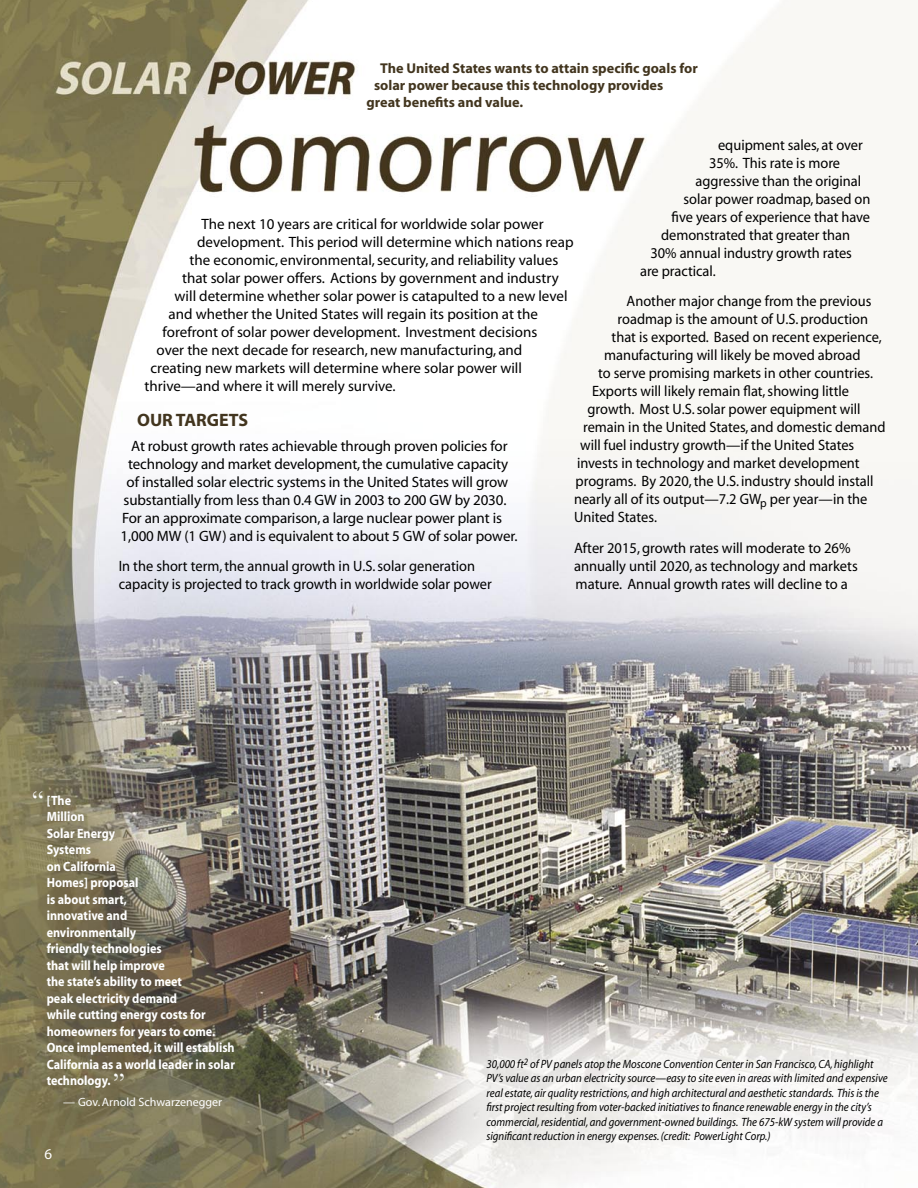
<style>
.page{position:relative;width:918px;height:1188px;background:#fff}
.page>*{position:absolute;margin:0;border:0;box-sizing:border-box;transform-origin:0 0}
.subheads{font:27px "Baskerville";color:#fff}
.bodycopy{font:700 18px "Myriad";color:#42351e}
.bodycopy-2{font:15px/18px "Myriad";color:#000}
.bodycopy-3{font:15px/18px "Myriad";color:#000;scale:.96 1}
.subheads-2{font:15px "Myriad";color:#fff}
.feature_statement{font:700 14.25px "Myriad";color:#42351e}
.sidebar_bodycopy{font:700 13.5px/16.5px "Myriad";color:#fff;scale:.9 1}
.captions{font:italic 12px/14.4px "Myriad";color:#000;scale:.9 1}
.sidebar_credit{font:12px "Myriad";color:#fff}
</style>
<div class="page">
<img style="left:0;top:0;width:918px;height:1188px">
<p class="feature_statement" style="left:380px;top:61px;width:319px">The United States wants to attain specific goals for</p>
<p class="feature_statement" style="left:374px;top:78px;width:291px">solar power because this technology provides</p>
<p class="feature_statement" style="left:367px;top:95px;width:158px">great benefits and value.</p>
<p class="bodycopy-3" style="left:718px;top:136px;width:152px">equipment sales, at over</p>
<p class="bodycopy-3" style="left:709px;top:154px;width:138px">35%. This rate is more</p>
<p class="bodycopy-3" style="left:696px;top:172px;width:174px">aggressive than the original</p>
<p class="bodycopy-3" style="left:684px;top:190px;width:196px">solar power roadmap, based on</p>
<p class="bodycopy-3" style="left:672px;top:208px;width:208px">five years of experience that have</p>
<p class="bodycopy-3" style="left:661px;top:226px;width:198px">demonstrated that greater than</p>
<p class="bodycopy-3" style="left:651px;top:244px;width:211px">30% annual industry growth rates</p>
<p class="bodycopy-3" style="left:640px;top:262px;width:80px">are practical.</p>
<p class="bodycopy-3" style="left:627px;top:293px;width:257px">Another major change from the previous</p>
<p class="bodycopy-3" style="left:618px;top:311px;width:262px">roadmap is the amount of U.S. production</p>
<p class="bodycopy-3" style="left:612px;top:329px;width:283px">that is exported. Based on recent experience,</p>
<p class="bodycopy-3" style="left:604px;top:347px;width:269px">manufacturing will likely be moved abroad</p>
<p class="bodycopy-3" style="left:598px;top:365px;width:288px">to serve promising markets in other countries.</p>
<p class="bodycopy-3" style="left:592px;top:383px;width:269px">Exports will likely remain flat, showing little</p>
<p class="bodycopy-3" style="left:588px;top:401px;width:286px">growth. Most U.S. solar power equipment will</p>
<p class="bodycopy-3" style="left:583px;top:419px;width:317px">remain in the United States, and domestic demand</p>
<p class="bodycopy-3" style="left:580px;top:437px;width:287px">will fuel industry growth—if the United States</p>
<p class="bodycopy-3" style="left:577px;top:455px;width:296px">invests in technology and market development</p>
<p class="bodycopy-3" style="left:576px;top:473px;width:312px">programs. By 2020, the U.S. industry should install</p>
<p class="bodycopy-3" style="left:574px;top:491px;width:307px">nearly all of its output—7.2 GW<sub>p</sub> per year—in the</p>
<p class="bodycopy-3" style="left:574px;top:509px;width:88px">United States.</p>
<p class="bodycopy-2" style="left:574px;top:539px;width:285px">After 2015, growth rates will moderate to 26% annually until 2020, as technology and markets mature. Annual growth rates will decline to a</p>
<p class="bodycopy-2" style="left:202px;top:215px;width:344px">The next 10 years are critical for worldwide solar power</p>
<p class="bodycopy-2" style="left:197px;top:233px;width:378px">development. This period will determine which nations reap</p>
<p class="bodycopy-2" style="left:190px;top:251px;width:370px">the economic, environmental, security, and reliability values</p>
<p class="bodycopy-2" style="left:182px;top:269px;width:378px">that solar power offers. Actions by government and industry</p>
<p class="bodycopy-2" style="left:175px;top:287px;width:394px">will determine whether solar power is catapulted to a new level</p>
<p class="bodycopy-2" style="left:169px;top:305px;width:371px">and whether the United States will regain its position at the</p>
<p class="bodycopy-2" style="left:163px;top:323px;width:376px">forefront of solar power development. Investment decisions</p>
<p class="bodycopy-2" style="left:157px;top:341px;width:367px">over the next decade for research, new manufacturing, and</p>
<p class="bodycopy-2" style="left:151px;top:359px;width:373px">creating new markets will determine where solar power will</p>
<p class="bodycopy-2" style="left:145px;top:377px;width:253px">thrive—and where it will merely survive.</p>
<p class="bodycopy" style="left:137px;top:411px;width:113px">OUR TARGETS</p>
<p class="bodycopy-2" style="left:131px;top:437px;width:378px">At robust growth rates achievable through proven policies for</p>
<p class="bodycopy-2" style="left:128px;top:455px;width:382px">technology and market development, the cumulative capacity</p>
<p class="bodycopy-2" style="left:127px;top:473px;width:383px">of installed solar electric systems in the United States will grow</p>
<p class="bodycopy-2" style="left:124px;top:491px;width:384px">substantially from less than 0.4 GW in 2003 to 200 GW by 2030.</p>
<p class="bodycopy-2" style="left:122px;top:509px;width:381px">For an approximate comparison, a large nuclear power plant is</p>
<p class="bodycopy-2" style="left:121px;top:527px;width:398px">1,000 MW (1 GW) and is equivalent to about 5 GW of solar power.</p>
<p class="bodycopy-3" style="left:119px;top:558px;width:390px">In the short term, the annual growth in U.S. solar generation capacity is projected to track growth in worldwide solar power</p>
<p class="subheads" style="left:32px;top:784px;width:14px">“</p>
<p class="sidebar_bodycopy" style="left:47px;top:793px;width:211px">[The<br>Million<br>Solar Energy<br>Systems<br>on California<br>Homes] proposal<br>is about smart,<br>innovative and<br>environmentally<br>friendly technologies<br>that will help improve<br>the state’s ability to meet<br>peak electricity demand<br>while cutting energy costs for homeowners for years to come.<br>Once implemented, it will establish<br>California as a world leader in solar technology.</p>
<p class="sidebar_credit" style="left:63px;top:1096px;width:160px">— Gov. Arnold Schwarzenegger</p>
<p class="subheads" style="left:126px;top:1087px;width:14px;rotate:-180deg">“</p>
<p class="subheads-2" style="left:45px;top:1146px;width:9px">6</p>
<p class="captions" style="left:486px;top:1057px;width:447px">30,000 ft<sup>2</sup> of PV panels atop the Moscone Convention Center in San Francisco, CA, highlight PV’s value as an urban electricity source—easy to site even in areas with limited and expensive real estate, air quality restrictions, and high architectural and aesthetic standards. This is the first project resulting from voter-backed initiatives to finance renewable energy in the city’s commercial, residential, and government-owned buildings. The 675-kW system will provide a significant reduction in energy expenses. (credit: PowerLight Corp.)</p>
</div>
